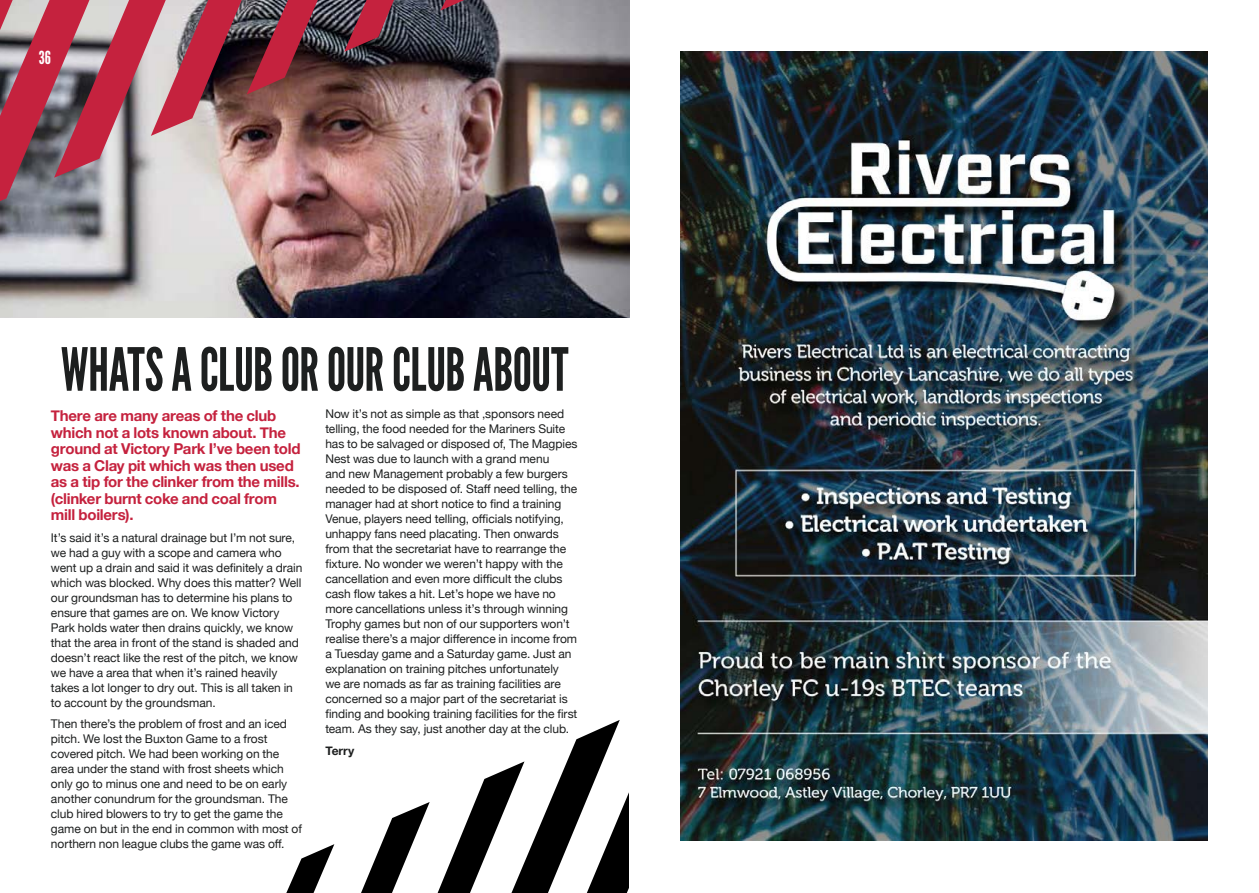
<style>
.page{position:relative;width:1259px;height:893px;background:#fff}
.page>*{position:absolute;margin:0;border:0;box-sizing:border-box;transform-origin:0 0}
.t1{font:59.4px "League Gothic";letter-spacing:-.01em;color:#1d1f1f;scale:.92 1}
.t2{font:18px "League Gothic";color:#fff}
.t3{font:700 15px/16.5px "Helvetica Neue";letter-spacing:-.015em;color:#c5223e}
.t4{font:12px/15px "Helvetica Neue";letter-spacing:-.005em;color:#1d1f1f}
.t5{font:700 12px "Helvetica Neue";letter-spacing:-.005em;color:#1d1f1f}
</style>
<div class="page">
<svg style="left:286px;top:844px;width:48px;height:49px"></svg>
<svg style="left:361px;top:802px;width:69px;height:91px"></svg>
<svg style="left:437px;top:720px;width:192px;height:173px"></svg>
<img style="left:0;top:0;width:629px;height:317px">
<img style="left:0;top:0;width:318px;height:201px">
<svg style="left:344px;top:0;width:50px;height:52px;background:#7a2f40"></svg>
<svg style="left:440px;top:0;width:24px;height:11px"></svg>
<img style="left:680px;top:51px;width:528px;height:790px">
<h2 class="t2" style="left:39px;top:47px;width:14px">36</h2>
<h1 class="t1" style="left:61px;top:334px;width:553px">WHATS A CLUB OR OUR CLUB ABOUT</h1>
<p class="t3" style="left:51px;top:408px;width:251px">There are many areas of the club which not a lots known about. The ground at Victory Park I’ve been told was a Clay pit which was then used as a tip for the clinker from the mills. (clinker burnt coke and coal from mill boilers).</p>
<p class="t4" style="left:51px;top:531px;width:253px">It’s said it’s a natural drainage but I’m not sure, we had a guy with a scope and camera who went up a drain and said it was definitely a drain which was blocked. Why does this matter? Well our groundsman has to determine his plans to ensure that games are on. We know Victory Park holds water then drains quickly, we know that the area in front of the stand is shaded and doesn’t react like the rest of the pitch, we know we have a area that when it’s rained heavily takes a lot longer to dry out. This is all taken in to account by the groundsman.</p>
<p class="t4" style="left:51px;top:717px;width:252px">Then there’s the problem of frost and an iced pitch. We lost the Buxton Game to a frost covered pitch. We had been working on the area under the stand with frost sheets which only go to minus one and need to be on early another conundrum for the groundsman. The club hired blowers to try to get the game the game on but in the end in common with most of northern non league clubs the game was off.</p>
<p class="t4" style="left:325px;top:407px;width:254px">Now it’s not as simple as that ,sponsors need telling, the food needed for the Mariners Suite has to be salvaged or disposed of, The Magpies Nest was due to launch with a grand menu<br>and new Management probably a few burgers needed to be disposed of. Staff need telling, the manager had at short notice to find a training Venue, players need telling, officials notifying, unhappy fans need placating. Then onwards from that the secretariat have to rearrange the fixture. No wonder we weren’t happy with the cancellation and even more difficult the clubs cash flow takes a hit. Let’s hope we have no more cancellations unless it’s through winning Trophy games but non of our supporters won’t realise there’s a major difference in income from a Tuesday game and a Saturday game. Just an explanation on training pitches unfortunately<br>we are nomads as far as training facilities are concerned so a major part of the secretariat is finding and booking training facilities for the first team. As they say, just another day at the club.</p>
<p class="t5" style="left:325px;top:741px;width:30px">Terry</p>
</div>
